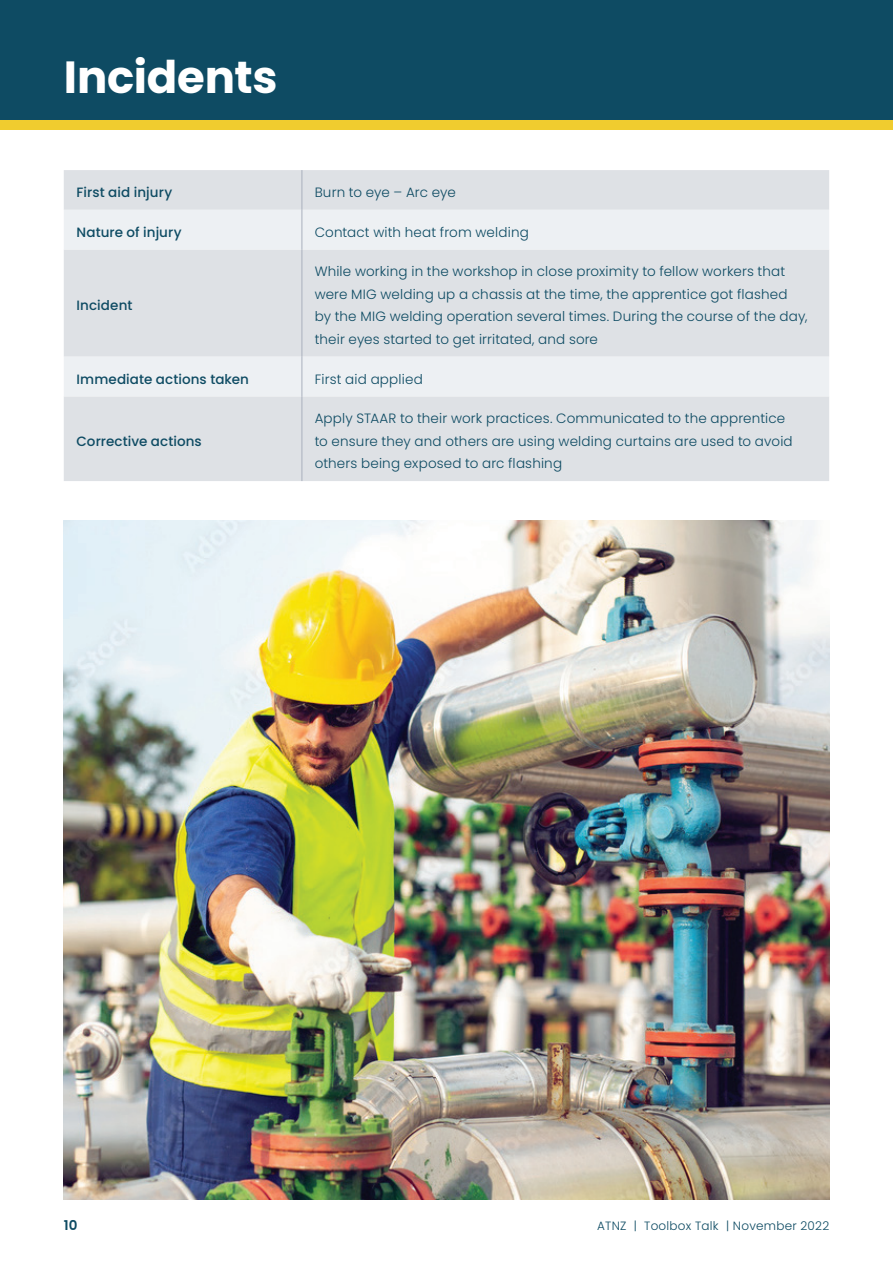
<style>
.page{position:relative;width:893px;height:1263px;background:#fff}
.page>*{position:absolute;margin:0;border:0;box-sizing:border-box;transform-origin:0 0}
.t1{font:700 45px "Poppins";letter-spacing:-.005em;color:#fff}
.t2{font:300 13.5px/22.5px "Poppins";letter-spacing:.01em;color:#0e4b63}
.t3{font:500 13.5px "Poppins";letter-spacing:.005em;color:#0e4b63}
.t4{font:600 13.5px "Poppins";color:#0e4b63}
.t5{font:300 12px "Poppins";letter-spacing:.02em;color:#0e4b63}
</style>
<div class="page">
<div style="left:0;top:0;width:893px;height:130px;background:#f0cc2f"></div>
<div style="left:0;top:0;width:893px;height:120px;background:#0e4b63"></div>
<div style="left:64px;top:170px;width:765px;height:311px;background:#dee1e5"></div>
<svg style="left:64px;top:210px;width:765px;height:186px;background:#e4e7ea"></svg>
<hr style="left:302px;top:170px;width:1px;height:40px;background:#a9b0bd">
<hr style="left:302px;top:210px;width:1px;height:39px;background:#a9b0bd">
<hr style="left:302px;top:249px;width:1px;height:108px;background:#a9b0bd">
<hr style="left:302px;top:357px;width:1px;height:39px;background:#a9b0bd">
<hr style="left:302px;top:396px;width:1px;height:85px;background:#a9b0bd">
<img style="left:64px;top:521px;width:765px;height:678px">
<h1 class="t1" style="left:64px;top:51px;width:215px">Incidents</h1>
<p class="t3" style="left:77px;top:184px;width:97px">First aid injury</p>
<p class="t2" style="left:315px;top:181px;width:143px">Burn to eye – Arc eye</p>
<p class="t3" style="left:77px;top:224px;width:107px">Nature of injury</p>
<p class="t2" style="left:315px;top:221px;width:216px">Contact with heat from welding</p>
<p class="t3" style="left:77px;top:298px;width:57px">Incident</p>
<p class="t2" style="left:315px;top:260px;width:494px">While working in the workshop in close proximity to fellow workers that were MIG welding up a chassis at the time, the apprentice got flashed by the MIG welding operation several times. During the course of the day, their eyes started to get irritated, and sore</p>
<p class="t3" style="left:77px;top:371px;width:174px">Immediate actions taken</p>
<p class="t2" style="left:315px;top:368px;width:110px">First aid applied</p>
<p class="t3" style="left:77px;top:433px;width:127px">Corrective actions</p>
<p class="t2" style="left:315px;top:407px;width:480px">Apply STAAR to their work practices. Communicated to the apprentice to ensure they and others are using welding curtains are used to avoid others being exposed to arc flashing</p>
<p class="t4" style="left:64px;top:1217px;width:15px">10</p>
<p class="t5" style="left:597px;top:1219px;width:234px">ATNZ | Toolbox Talk | November 2022</p>
</div>
